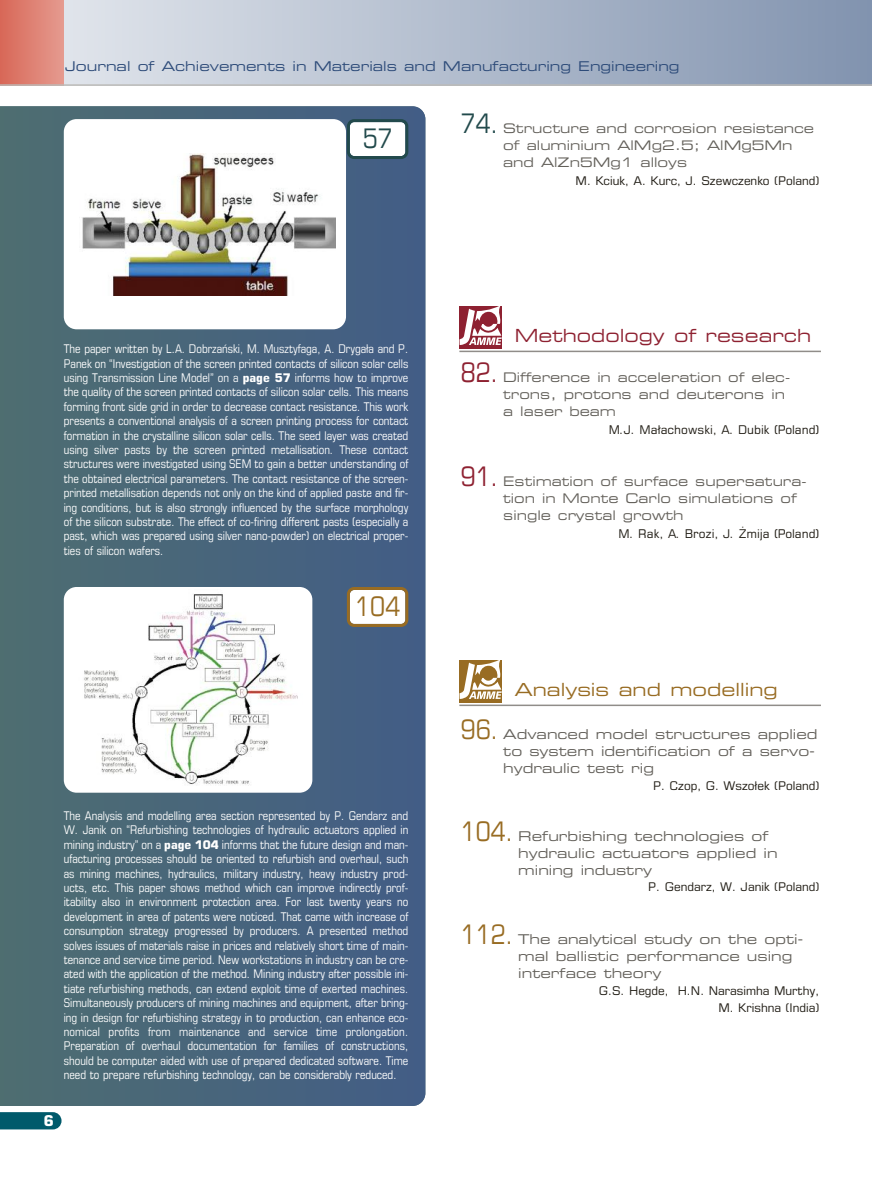
<style>
.page{position:relative;width:872px;height:1191px;background:#fff}
.page>*{position:absolute;margin:0;border:0;box-sizing:border-box;transform-origin:0 0}
.t1{font:condensed 27px "Eurostile LT Pro";color:#986c23}
.t2{font:condensed 27px "Eurostile LT Pro";color:#224a4c}
.t3{font:expanded 18px "Square 721 PL";color:#8e2131}
.t4{font:18px "Eurostile LT Pro Ex 2";color:#986c23}
.t5{font:700 15px "Eurostile LT Pro";color:#fff}
.t6{font:13.5px/17px "Eurostile LT Pro Ex 2";color:#63605a}
.t7{font:13.5px "Eurostile LT Pro Ex 2";color:#2d4b79}
.t8{font:expanded 13.2px/17px "Square 721 PL";color:#63605a}
.t9{font:13.2px/17px "Eurostile LT Pro Ex 2";color:#63605a}
.t10{font:condensed 12px/14.4px "Eurostile LT Pro";color:#fff;text-align:justify}
.t11{font:12px/17px "Eurostile LT Pro";color:#201c14;text-align:right}
.t12{font:12px "Square 721 PL";color:#201c14}
.s1{font-family:"Eurostile LT Pro";font-stretch:condensed;font-size:27px;color:#224a4c}
.s2{font-weight:700;font-stretch:normal}
.s3{font-family:"Eurostile LT Pro";font-stretch:condensed;font-size:27px;color:#8e2131}
.s4{font-family:"Eurostile LT Pro";font-stretch:condensed;font-size:27px;color:#986c23}
</style>
<div class="page">
<div style="left:0;top:0;width:872px;height:85px;background:linear-gradient(to right,#e8ebf0,#8193af)"></div>
<div style="left:0;top:0;width:64px;height:85px;background:linear-gradient(to right,#d86757,#e59a8f)"></div>
<img style="left:0;top:1129px;width:55px;height:1px">
<svg style="left:0;top:1112px;width:62px;height:17px"></svg>
<svg style="left:0;top:106px;width:425px;height:1000px;background:#48657b"></svg>
<hr style="left:0;top:84px;width:872px;height:2px;background:#bcbbb8">
<div style="left:64px;top:587px;width:248px;height:205px;background:#fff;border-radius:13px"></div>
<img style="left:84px;top:594px;width:214px;height:192px">
<svg style="left:347px;top:587px;width:61px;height:40px"></svg>
<div style="left:459px;top:660px;width:43px;height:42px;background:#986c23"></div>
<svg style="left:459px;top:660px;width:43px;height:39px"></svg>
<hr style="left:459px;top:704px;width:362px;height:2px;background:#908d89">
<div style="left:64px;top:119px;width:282px;height:210px;background:#fff;border-radius:13px"></div>
<img style="left:82px;top:153px;width:253px;height:142px">
<svg style="left:347px;top:119px;width:61px;height:40px"></svg>
<div style="left:459px;top:306px;width:43px;height:43px;background:#8e2131"></div>
<svg style="left:459px;top:306px;width:43px;height:39px"></svg>
<hr style="left:459px;top:351px;width:362px;height:1px;background:#908d89">
<p class="t7" style="left:65px;top:61px;width:616px">Journal of Achievements in Materials and Manufacturing Engineering</p>
<h1 class="t2" style="left:363px;top:128px;width:32px">57</h1>
<p class="t9" style="left:503px;top:121px;width:312px;text-indent:-42px"><span class="s1">74.</span> Structure and corrosion resistance of aluminium AlMg2.5; AlMg5Mn and AlZn5Mg1 alloys</p>
<p class="t11" style="left:575px;top:173px;width:245px">M. Kciuk, A. Kurc, J. Szewczenko (Poland)</p>
<p class="t10" style="left:64px;top:343px;width:346px">The paper written by L.A. Dobrzański, M. Musztyfaga, A. Drygała and P.<br>Panek on “Investigation of the screen printed contacts of silicon solar cells using Transmission Line Model” on a <span class="s2">page 57</span> informs how to improve the quality of the screen printed contacts of silicon solar cells. This means forming front side grid in order to decrease contact resistance. This work presents a conventional analysis of a screen printing process for contact formation in the crystalline silicon solar cells. The seed layer was created using silver pasts by the screen printed metallisation. These contact structures were investigated using SEM to gain a better understanding of the obtained electrical parameters. The contact resistance of the screen&shy;printed metallisation depends not only on the kind of applied paste and fir&shy;ing conditions, but is also strongly influenced by the surface morphology of the silicon substrate. The effect of co-firing different pasts (especially a past, which was prepared using silver nano-powder) on electrical proper&shy;ties of silicon wafers.</p>
<h1 class="t1" style="left:355px;top:596px;width:47px">104</h1>
<p class="t10" style="left:64px;top:809px;width:346px">The Analysis and modelling area section represented by P. Gendarz and W. Janik on “Refurbishing technologies of hydraulic actuators applied in mining industry” on a <span class="s2">page 104</span> informs that the future design and man&shy;ufacturing processes should be oriented to refurbish and overhaul, such as mining machines, hydraulics, military industry, heavy industry prod&shy;ucts, etc. This paper shows method which can improve indirectly prof&shy;itability also in environment protection area. For last twenty years no development in area of patents were noticed. That came with increase of consumption strategy progressed by producers. A presented method solves issues of materials raise in prices and relatively short time of main&shy;tenance and service time period. New workstations in industry can be cre&shy;ated with the application of the method. Mining industry after possible ini&shy;tiate refurbishing methods, can extend exploit time of exerted machines.<br>Simultaneously producers of mining machines and equipment, after bring&shy;ing in design for refurbishing strategy in to production, can enhance eco&shy;nomical profits from maintenance and service time prolongation.<br>Preparation of overhaul documentation for families of constructions, should be computer aided with use of prepared dedicated software. Time need to prepare refurbishing technology, can be considerably reduced.</p>
<p class="t5" style="left:44px;top:1115px;width:12px">6</p>
<h2 class="t3" style="left:515px;top:329px;width:298px">Methodology of research</h2>
<p class="t8" style="left:503px;top:370px;width:289px;text-indent:-42px"><span class="s3">82.</span> Difference in acceleration of elec&shy;trons, protons and deuterons in a laser beam</p>
<p class="t12" style="left:608px;top:425px;width:212px">M.J. Małachowski, A. Dubik (Poland)</p>
<p class="t8" style="left:503px;top:474px;width:305px;text-indent:-42px"><span class="s3">91.</span> Estimation of surface supersatura&shy;tion in Monte Carlo simulations of single crystal growth</p>
<p class="t12" style="left:618px;top:529px;width:202px">M. Rak, A. Brozi, J. ˚mija (Poland)</p>
<h2 class="t4" style="left:515px;top:683px;width:264px">Analysis and modelling</h2>
<p class="t6" style="left:503px;top:726px;width:316px;text-indent:-42px"><span class="s4">96.</span> Advanced model structures applied to system identification of a servo&shy;hydraulic test rig</p>
<p class="t11" style="left:653px;top:778px;width:168px">P. Czop, G. Wszołek (Poland)</p>
<p class="t6" style="left:518px;top:828px;width:261px;text-indent:-57px"><span class="s4">104.</span> Refurbishing technologies of hydraulic actuators applied in mining industry</p>
<p class="t11" style="left:648px;top:879px;width:173px">P. Gendarz, W. Janik (Poland)</p>
<p class="t6" style="left:518px;top:931px;width:287px;text-indent:-57px"><span class="s4">112.</span> The analytical study on the opti&shy;mal ballistic performance using interface theory</p>
<p class="t11" style="left:599px;top:983px;width:222px">G.S. Hegde, H.N. Narasimha Murthy,<br>M. Krishna (India)</p>
</div>
